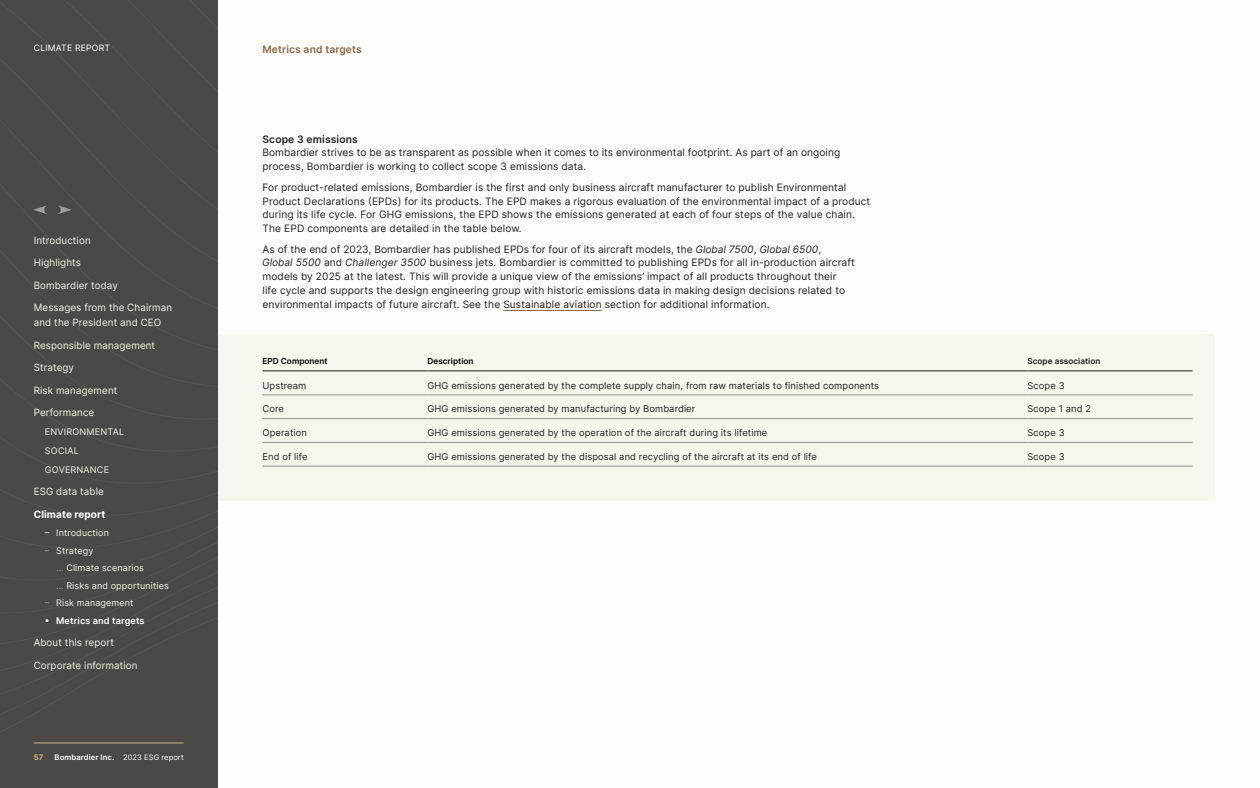
<style>
.page{position:relative;width:1260px;height:788px;background:#fff}
.page>*{position:absolute;margin:0;border:0;box-sizing:border-box;transform-origin:0 0}
.t1{font:600 10.25px "Inter";letter-spacing:.01em;color:#89674a}
.t2{font:600 10.25px "Inter";letter-spacing:.01em;color:#202020}
.t3{font:10.12px/13.8px "Inter";letter-spacing:.01em;color:#202020}
.t4{font:700 10.12px "Inter";letter-spacing:.01em;color:#fff}
.t5{font:10px/15px "Inter";letter-spacing:.01em;color:#f2efe5}
.t6{font:9.38px "Inter";letter-spacing:.01em;color:#202020}
.t7{font:600 9.12px "Inter";letter-spacing:.01em;color:#fff}
.t8{font:9px/18.8px "Inter";letter-spacing:.01em;color:#f2efe5}
.t9{font:8.75px "Inter";letter-spacing:.02em;color:#fefdf9}
.t10{font:600 8.25px "Inter";color:#000}
.t11{font:600 8.25px "Inter";color:#202020}
.t12{font:600 7.75px "Inter";letter-spacing:.01em;color:#fefdf9}
.t13{font:700 7.75px "Inter";color:#c7b289}
.s1{color:#9f9e9c}
.s2{font-weight:400;font-size:7.5px}
.s3{font-family:"Inter Tight";font-style:italic}
</style>
<div class="page">
<div style="left:218px;top:0;width:1042px;height:788px;background:#fefdf9"></div>
<div style="left:218px;top:334px;width:997px;height:166px;background:#f7f5ee"></div>
<hr style="left:262px;top:370px;width:166px;height:1px;background:#202020">
<hr style="left:428px;top:370px;width:600px;height:1px;background:#202020">
<hr style="left:1028px;top:370px;width:164px;height:1px;background:#202020">
<hr style="left:262px;top:394px;width:166px;height:1px;background:#909090">
<hr style="left:428px;top:394px;width:600px;height:1px;background:#909090">
<hr style="left:1028px;top:394px;width:164px;height:1px;background:#909090">
<hr style="left:262px;top:418px;width:166px;height:1px;background:#909090">
<hr style="left:428px;top:418px;width:600px;height:1px;background:#909090">
<hr style="left:1028px;top:418px;width:164px;height:1px;background:#909090">
<hr style="left:262px;top:442px;width:166px;height:1px;background:#909090">
<hr style="left:428px;top:442px;width:600px;height:1px;background:#909090">
<hr style="left:1028px;top:442px;width:164px;height:1px;background:#909090">
<hr style="left:262px;top:466px;width:166px;height:1px;background:#909090">
<hr style="left:428px;top:466px;width:600px;height:1px;background:#909090">
<hr style="left:1028px;top:466px;width:164px;height:1px;background:#909090">
<div style="left:0;top:0;width:217px;height:788px;background:#4b4846"></div>
<hr style="left:503px;top:310px;width:99px;height:1px;background:#89674a">
<svg style="left:58px;top:205px;width:14px;height:9px"></svg>
<svg style="left:33px;top:205px;width:14px;height:9px"></svg>
<hr style="left:34px;top:742px;width:150px;height:1px;background:#c7b289">
<p class="t9" style="left:34px;top:42px;width:78px">CLIMATE REPORT</p>
<p class="t1" style="left:262px;top:41px;width:101px">Metrics and targets</p>
<p class="t5" style="left:34px;top:232px;width:59px">Introduction</p>
<p class="t5" style="left:34px;top:255px;width:49px">Highlights</p>
<p class="t5" style="left:34px;top:277px;width:86px">Bombardier today</p>
<p class="t5" style="left:34px;top:300px;width:140px">Messages from the Chairman and the President and CEO</p>
<p class="t5" style="left:34px;top:337px;width:123px">Responsible management</p>
<p class="t5" style="left:34px;top:360px;width:42px">Strategy</p>
<p class="t5" style="left:34px;top:382px;width:85px">Risk management</p>
<p class="t5" style="left:34px;top:405px;width:62px">Performance</p>
<p class="t8" style="left:45px;top:422px;width:81px">ENVIRONMENTAL<br>SOCIAL<br>GOVERNANCE</p>
<p class="t5" style="left:34px;top:483px;width:72px">ESG data table</p>
<p class="t4" style="left:34px;top:506px;width:73px">Climate report</p>
<p class="t8" style="left:45px;top:523px;width:65px">– Introduction</p>
<p class="t8" style="left:56px;top:541px;width:114px;line-height:17.5px;text-indent:-11px"><span class="s1">–</span> Strategy<br><span class="s1">…</span> Climate scenarios<br><span class="s1">…</span> Risks and opportunities</p>
<p class="t8" style="left:45px;top:593px;width:90px"><span class="s1">–</span> Risk management</p>
<p class="t7" style="left:45px;top:613px;width:101px">• Metrics and targets</p>
<p class="t5" style="left:34px;top:635px;width:82px">About this report</p>
<p class="t5" style="left:34px;top:657px;width:105px">Corporate information</p>
<p class="t13" style="left:34px;top:751px;width:11px">57</p>
<p class="t12" style="left:55px;top:751px;width:131px">Bombardier Inc. <span class="s2">2023 ESG report</span></p>
<p class="t2" style="left:262px;top:131px;width:97px">Scope 3 emissions</p>
<p class="t3" style="left:262px;top:145px;width:579px">Bombardier strives to be as transparent as possible when it comes to its environmental footprint. As part of an ongoing process, Bombardier is working to collect scope 3 emissions data.</p>
<p class="t3" style="left:262px;top:180px;width:609px">For product-related emissions, Bombardier is the first and only business aircraft manufacturer to publish Environmental Product Declarations (EPDs) for its products. The EPD makes a rigorous evaluation of the environmental impact of a product during its life cycle. For GHG emissions, the EPD shows the emissions generated at each of four steps of the value chain.<br>The EPD components are detailed in the table below.</p>
<p class="t3" style="left:262px;top:242px;width:594px">As of the end of 2023, Bombardier has published EPDs for four of its aircraft models, the <span class="s3">Global 7500</span>, <span class="s3">Global 6500</span>,<br><span class="s3">Global 5500</span> and <span class="s3">Challenger 3500</span> business jets. Bombardier is committed to publishing EPDs for all in-production aircraft models by 2025 at the latest. This will provide a unique view of the emissions’ impact of all products throughout their<br>life cycle and supports the design engineering group with historic emissions data in making design decisions related to environmental impacts of future aircraft. See the Sustainable aviation section for additional information.</p>
<p class="t10" style="left:262px;top:355px;width:67px">EPD Component</p>
<p class="t10" style="left:428px;top:355px;width:48px">Description</p>
<p class="t11" style="left:1027px;top:355px;width:75px">Scope association</p>
<p class="t6" style="left:262px;top:378px;width:45px">Upstream</p>
<p class="t6" style="left:428px;top:378px;width:453px">GHG emissions generated by the complete supply chain, from raw materials to finished components</p>
<p class="t6" style="left:1028px;top:378px;width:39px">Scope 3</p>
<p class="t6" style="left:262px;top:402px;width:23px">Core</p>
<p class="t6" style="left:428px;top:402px;width:269px">GHG emissions generated by manufacturing by Bombardier</p>
<p class="t6" style="left:1028px;top:402px;width:65px">Scope 1 and 2</p>
<p class="t6" style="left:262px;top:426px;width:46px">Operation</p>
<p class="t6" style="left:428px;top:426px;width:341px">GHG emissions generated by the operation of the aircraft during its lifetime</p>
<p class="t6" style="left:1028px;top:426px;width:39px">Scope 3</p>
<p class="t6" style="left:262px;top:449px;width:47px">End of life</p>
<p class="t6" style="left:428px;top:449px;width:391px">GHG emissions generated by the disposal and recycling of the aircraft at its end of life</p>
<p class="t6" style="left:1028px;top:449px;width:39px">Scope 3</p>
</div>
